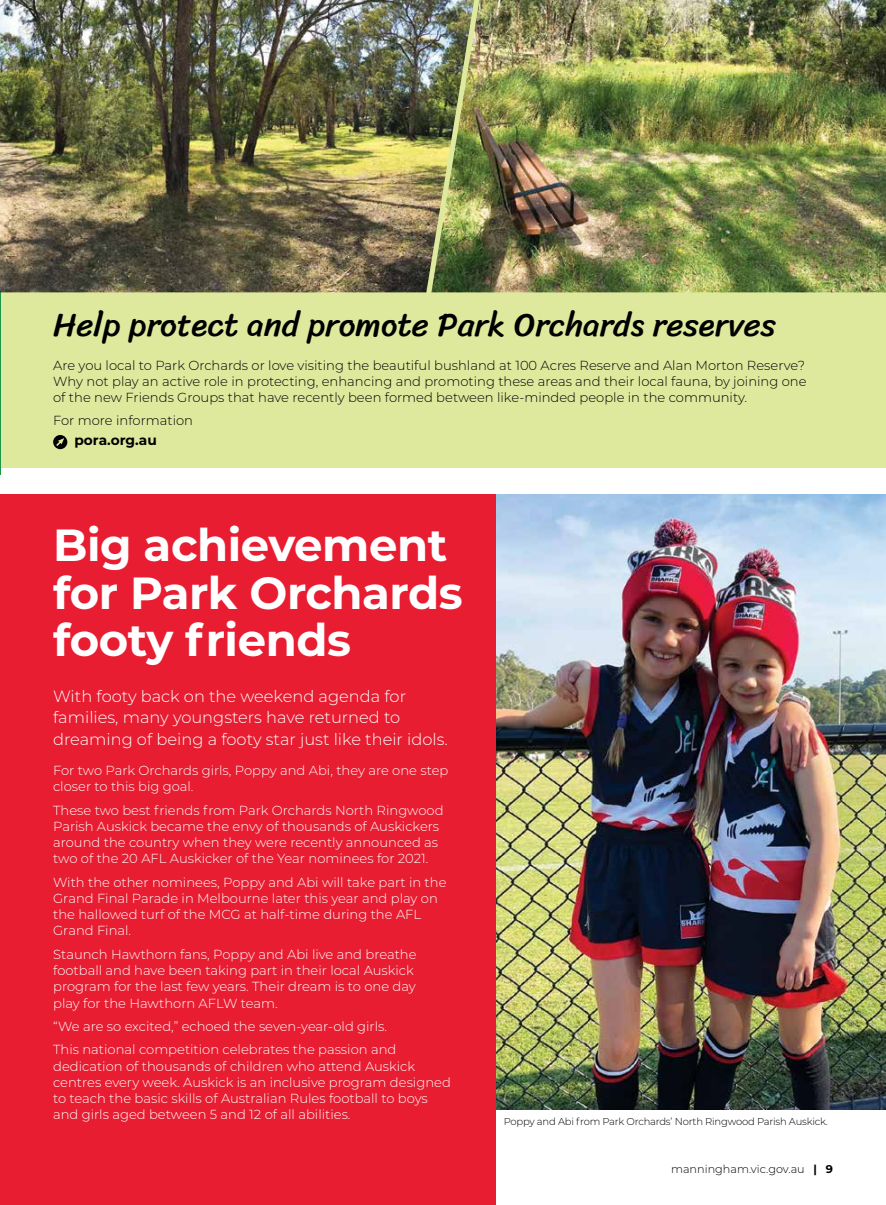
<style>
.page{position:relative;width:886px;height:1205px;background:#fff}
.page>*{position:absolute;margin:0;border:0;box-sizing:border-box;transform-origin:0 0}
.t1{font:700 45px/47.5px "Montserrat";letter-spacing:-.01em;color:#fff}
.t2{font:33.12px "Sriracha";color:#000}
.t3{font:300 16.25px/21.2px "Montserrat";color:#fff}
.t4{font:700 13.75px "Montserrat";color:#000}
.t5{font:300 13.12px/16.2px "Montserrat";color:#fff}
.t6{font:300 13.12px/16.2px "Montserrat";color:#000;text-align:justify}
.t7{font:300 11.25px "Montserrat";color:#000}
.t8{font:300 10px "Montserrat";letter-spacing:-.02em;color:#000}
.s1{font-weight:700}
</style>
<div class="page">
<div style="left:0;top:177px;width:886px;height:291px;background:#dee99d"></div>
<hr style="left:0;top:0;width:1px;height:626px;background:#1d9649">
<div style="left:53px;top:435px;width:14px;height:14px;background:#000;border-radius:50%"></div>
<svg style="left:56px;top:438px;width:8px;height:8px"></svg>
<img style="left:491px;top:0;width:395px;height:292px">
<img style="left:0;top:0;width:422px;height:292px">
<img style="left:422px;top:0;width:69px;height:293px">
<div style="left:0;top:495px;width:496px;height:710px;background:#e81d31"></div>
<img style="left:496px;top:495px;width:390px;height:614px">
<h2 class="t2" style="left:53px;top:305px;width:724px">Help protect and promote Park Orchards reserves</h2>
<p class="t6" style="left:53px;top:356px;width:755px">Are you local to Park Orchards or love visiting the beautiful bushland at 100 Acres Reserve and Alan Morton Reserve?<br>Why not play an active role in protecting, enhancing and promoting these areas and their local fauna, by joining one of the new Friends Groups that have recently been formed between like-minded people in the community.</p>
<p class="t6" style="left:53px;top:412px;width:141px">For more information</p>
<p class="t4" style="left:74px;top:431px;width:84px">pora.org.au</p>
<h1 class="t1" style="left:53px;top:519px;width:411px">Big achievement for Park Orchards footy friends</h1>
<p class="t3" style="left:53px;top:685px;width:396px">With footy back on the weekend agenda for families, many youngsters have returned to dreaming of being a footy star just like their idols.</p>
<p class="t5" style="left:53px;top:762px;width:397px">For two Park Orchards girls, Poppy and Abi, they are one step closer to this big goal.</p>
<p class="t5" style="left:53px;top:801px;width:392px">These two best friends from Park Orchards North Ringwood Parish Auskick became the envy of thousands of Auskickers around the country when they were recently announced as two of the 20 AFL Auskicker of the Year nominees for 2021.</p>
<p class="t5" style="left:53px;top:873px;width:395px">With the other nominees, Poppy and Abi will take part in the Grand Final Parade in Melbourne later this year and play on the hallowed turf of the MCG at half-time during the AFL Grand Final.</p>
<p class="t5" style="left:53px;top:945px;width:365px">Staunch Hawthorn fans, Poppy and Abi live and breathe football and have been taking part in their local Auskick program for the last few years. Their dream is to one day play for the Hawthorn AFLW team.</p>
<p class="t5" style="left:53px;top:1014px;width:345px;line-height:23.4px">“We are so excited,” echoed the seven-year-old girls.<br>This national competition celebrates the passion and</p>
<p class="t5" style="left:53px;top:1057px;width:399px">dedication of thousands of children who attend Auskick centres every week. Auskick is an inclusive program designed to teach the basic skills of Australian Rules football to boys and girls aged between 5 and 12 of all abilities.</p>
<p class="t8" style="left:504px;top:1115px;width:326px">Poppy and Abi from Park Orchards’ North Ringwood Parish Auskick.</p>
<p class="t7" style="left:671px;top:1161px;width:163px">manningham.vic.gov.au <span class="s1">| 9</span></p>
</div>
